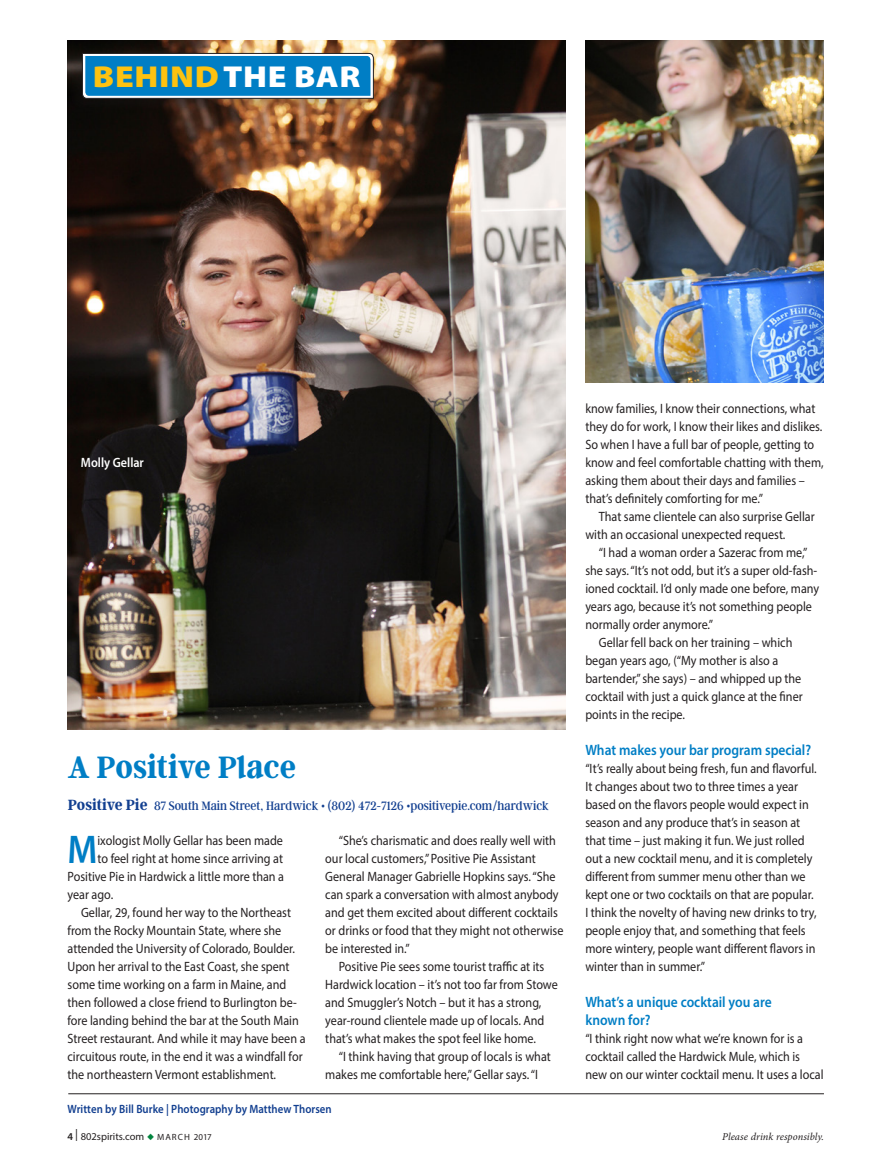
<style>
.page{position:relative;width:878px;height:1175px;background:#fff}
.page>*{position:absolute;margin:0;border:0;box-sizing:border-box;transform-origin:0 0}
.body{font:600 40.2px "Myriad Pro";color:#007ec5;scale:.9 1}
.argent_head{font:700 34.5px "Argent CF";color:#007ec5;scale:.9 1}
.sidebar_bold{font:900 30.3px "Myriad Pro";letter-spacing:.02em;color:#fec210;scale:1.12 1}
.subhead{font:600 15px/18px "Myriad Pro";color:#007ec5;scale:.9 1}
.body_2{font:13.5px/18px "Myriad Pro";color:#231f20;scale:.9 1}
.body-2{font:13.5px/18px "Myriad Pro";color:#231f20;scale:.9 1}
.on_our_shelves_head{font:13.5px "Argent CF";color:#123f90;scale:.9 1}
.on_our_shelves_text{font:600 13.5px "Myriad Pro";color:#fff;scale:.9 1}
.Photo_caption__black{font:600 12px "Myriad Pro";letter-spacing:.005em;color:#123f90;scale:.9 1}
.t1{font:10.5px "Myriad Pro";color:#231f20}
.t2{font:italic 10.5px "Minion Pro";color:#231f20}
.s1{color:#fff}
.s2{font-weight:700;font-size:16.5px}
.s3{font-weight:600}
.s4{font-size:12px}
.s5{color:#00843d}
.s6{font-size:9px}
</style>
<div class="page">
<img style="left:68px;top:40px;width:497px;height:689px">
<hr style="left:68px;top:1093px;width:756px;height:1px;background:#231f20">
<div style="left:67px;top:52px;width:308px;height:62px;background:#231f20;opacity:.25"></div>
<svg style="left:82px;top:53px;width:292px;height:46px;background:#1c86c2"></svg>
<img style="left:585px;top:40px;width:239px;height:342px">
<p class="sidebar_bold" style="left:93px;top:56px;width:240px">BEHIND<span class="s1">THE BAR</span></p>
<p class="on_our_shelves_text" style="left:81px;top:454px;width:71px">Molly Gellar</p>
<p class="argent_head" style="left:68px;top:747px;width:255px">A Positive Place</p>
<p class="on_our_shelves_head" style="left:68px;top:797px;width:535px"><span class="s2">Positive Pie</span> 87 South Main Street, Hardwick • (802) 472-7126 •positivepie.com/hardwick</p>
<p class="body_2" style="left:325px;top:831px;width:266px;text-indent:14px">“She’s charismatic and does really well with our local customers,” Positive Pie Assistant General Manager Gabrielle Hopkins says. “She can spark a conversation with almost anybody and get them excited about different cocktails or drinks or food that they might not otherwise be interested in.”</p>
<p class="body_2" style="left:325px;top:957px;width:260px;text-indent:14px">Positive Pie sees some tourist traffic at its Hardwick location – it’s not too far from Stowe and Smuggler’s Notch – but it has a strong, year-round clientele made up of locals. And that’s what makes the spot feel like home.</p>
<p class="body_2" style="left:325px;top:1047px;width:252px;text-indent:14px">“I think having that group of locals is what makes me comfortable here,” Gellar says. “I</p>
<p class="Photo_caption__black" style="left:68px;top:1101px;width:295px">Written by Bill Burke | Photography by Matthew Thorsen</p>
<p class="body" style="left:68px;top:823px;width:35px">M</p>
<p class="body-2" style="left:97px;top:831px;width:208px">ixologist Molly Gellar has been made</p>
<p class="body-2" style="left:97px;top:849px;width:208px">to feel right at home since arriving at</p>
<p class="body-2" style="left:68px;top:867px;width:242px">Positive Pie in Hardwick a little more than a</p>
<p class="body-2" style="left:68px;top:885px;width:52px">year ago.</p>
<p class="body_2" style="left:68px;top:903px;width:266px;text-indent:14px">Gellar, 29, found her way to the Northeast from the Rocky Mountain State, where she attended the University of Colorado, Boulder.<br>Upon her arrival to the East Coast, she spent some time working on a farm in Maine, and then followed a close friend to Burlington be&shy;fore landing behind the bar at the South Main Street restaurant. And while it may have been a circuitous route, in the end it was a windfall for the northeastern Vermont establishment.</p>
<p class="body_2" style="left:585px;top:399px;width:266px">know families, I know their connections, what they do for work, I know their likes and dislikes.<br>So when I have a full bar of people, getting to know and feel comfortable chatting with them, asking them about their days and families – that’s definitely comforting for me.”</p>
<p class="body_2" style="left:585px;top:507px;width:256px;text-indent:14px">That same clientele can also surprise Gellar with an occasional unexpected request.</p>
<p class="body_2" style="left:585px;top:543px;width:261px;text-indent:14px">“I had a woman order a Sazerac from me,” she says. “It’s not odd, but it’s a super old-fash&shy;ioned cocktail. I’d only made one before, many years ago, because it’s not something people normally order anymore.”</p>
<p class="body_2" style="left:585px;top:633px;width:243px;text-indent:14px">Gellar fell back on her training – which began years ago, (“My mother is also a bartender,” she says) – and whipped up the cocktail with just a quick glance at the finer points in the recipe.</p>
<p class="subhead" style="left:585px;top:740px;width:252px">What makes your bar program special?</p>
<p class="body-2" style="left:585px;top:759px;width:258px">“It’s really about being fresh, fun and flavorful.<br>It changes about two to three times a year based on the flavors people would expect in season and any produce that’s in season at that time – just making it fun. We just rolled out a new cocktail menu, and it is completely different from summer menu other than we kept one or two cocktails on that are popular.<br>I think the novelty of having new drinks to try, people enjoy that, and something that feels more wintery, people want different flavors in winter than in summer.”</p>
<p class="subhead" style="left:585px;top:992px;width:209px">What’s a unique cocktail you are known for?</p>
<p class="body-2" style="left:585px;top:1029px;width:266px">“I think right now what we’re known for is a cocktail called the Hardwick Mule, which is new on our winter cocktail menu. It uses a local</p>
<p class="t1" style="left:68px;top:1129px;width:146px"><span class="s3">4</span> <span class="s4">|</span> 802spirits.com <span class="s5">◆</span> <span class="s6">M A R C H 2017</span></p>
<p class="t2" style="left:722px;top:1129px;width:103px">Please drink responsibly.</p>
</div>
